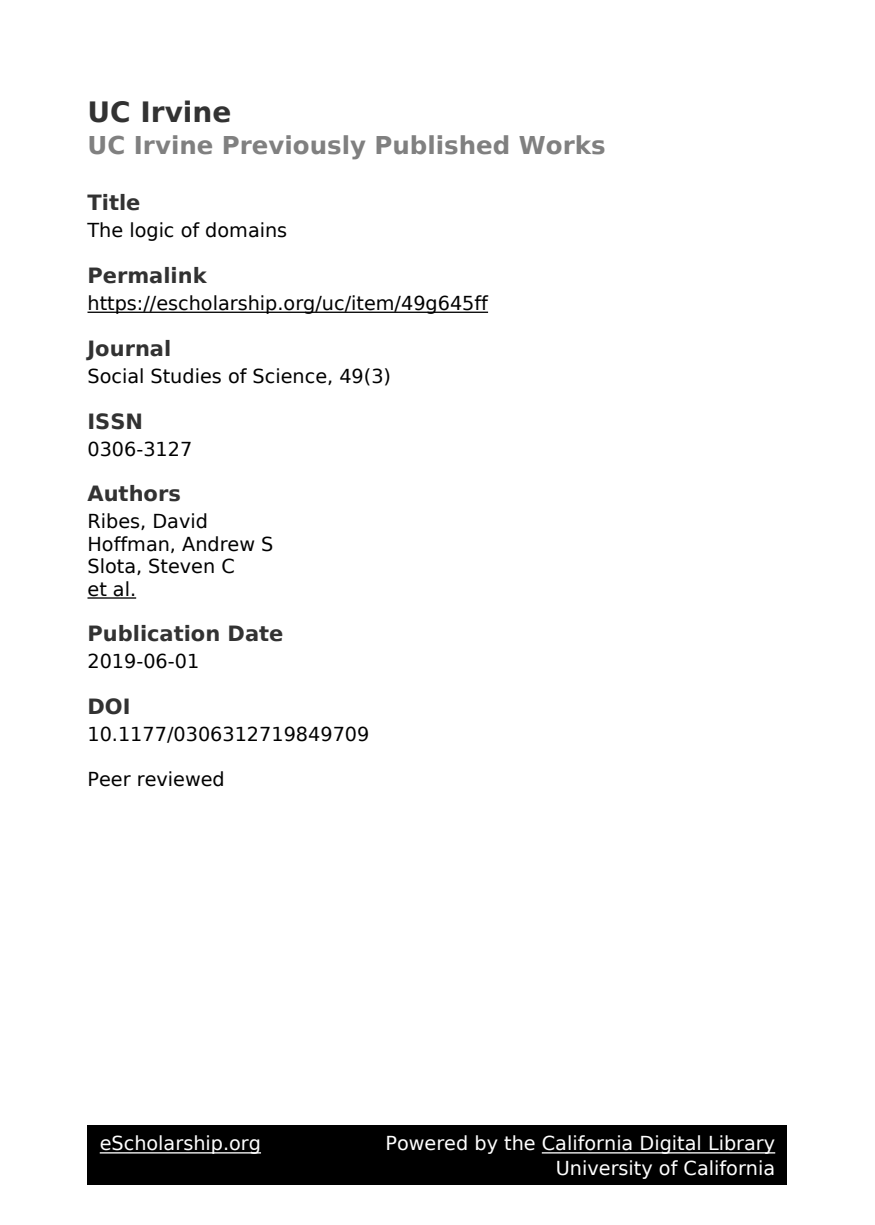
<style>
.page{position:relative;width:875px;height:1225px;background:#fff}
.page>*{position:absolute;margin:0;border:0;box-sizing:border-box;transform-origin:0 0}
.t1{font:700 28px "DejaVu Sans";color:#323232}
.t2{font:700 24.5px "DejaVu Sans";color:#808080}
.t3{font:700 21px "DejaVu Sans";color:#323232}
.t4{font:19.25px/22.4px "DejaVu Sans";color:#000}
.t5{font:19.25px/24.5px "DejaVu Sans";color:#fff;text-align:right}
</style>
<div class="page">
<hr style="left:88px;top:312px;width:400px;height:1px;background:#000">
<hr style="left:88px;top:597px;width:48px;height:2px;background:#000">
<div style="left:88px;top:1125px;width:700px;height:60px;background:#000"></div>
<hr style="left:100px;top:1152px;width:161px;height:2px;background:#fff">
<hr style="left:542px;top:1152px;width:233px;height:2px;background:#fff">
<h1 class="t1" style="left:88px;top:101px;width:145px">UC Irvine</h1>
<p class="t2" style="left:88px;top:136px;width:520px">UC Irvine Previously Published Works</p>
<p class="t3" style="left:88px;top:194px;width:54px">Title</p>
<p class="t4" style="left:88px;top:221px;width:201px">The logic of domains</p>
<p class="t3" style="left:88px;top:267px;width:121px">Permalink</p>
<p class="t4" style="left:88px;top:294px;width:402px">https://escholarship.org/uc/item/49g645ff</p>
<p class="t3" style="left:88px;top:340px;width:85px">Journal</p>
<p class="t4" style="left:88px;top:367px;width:305px">Social Studies of Science, 49(3)</p>
<p class="t3" style="left:88px;top:413px;width:57px">ISSN</p>
<p class="t4" style="left:88px;top:439px;width:106px">0306-3127</p>
<p class="t3" style="left:88px;top:485px;width:95px">Authors</p>
<p class="t4" style="left:88px;top:512px;width:188px">Ribes, David<br>Hoffman, Andrew S<br>Slota, Steven C<br>et al.</p>
<p class="t3" style="left:88px;top:625px;width:198px">Publication Date</p>
<p class="t4" style="left:88px;top:652px;width:113px">2019-06-01</p>
<p class="t3" style="left:88px;top:698px;width:45px">DOI</p>
<p class="t4" style="left:88px;top:725px;width:283px">10.1177/0306312719849709</p>
<p class="t4" style="left:88px;top:770px;width:139px">Peer reviewed</p>
<p class="t5" style="left:100px;top:1133px;width:163px">eScholarship.org</p>
<p class="t5" style="left:385px;top:1133px;width:391px">Powered by the California Digital Library<br>University of California</p>
</div>
